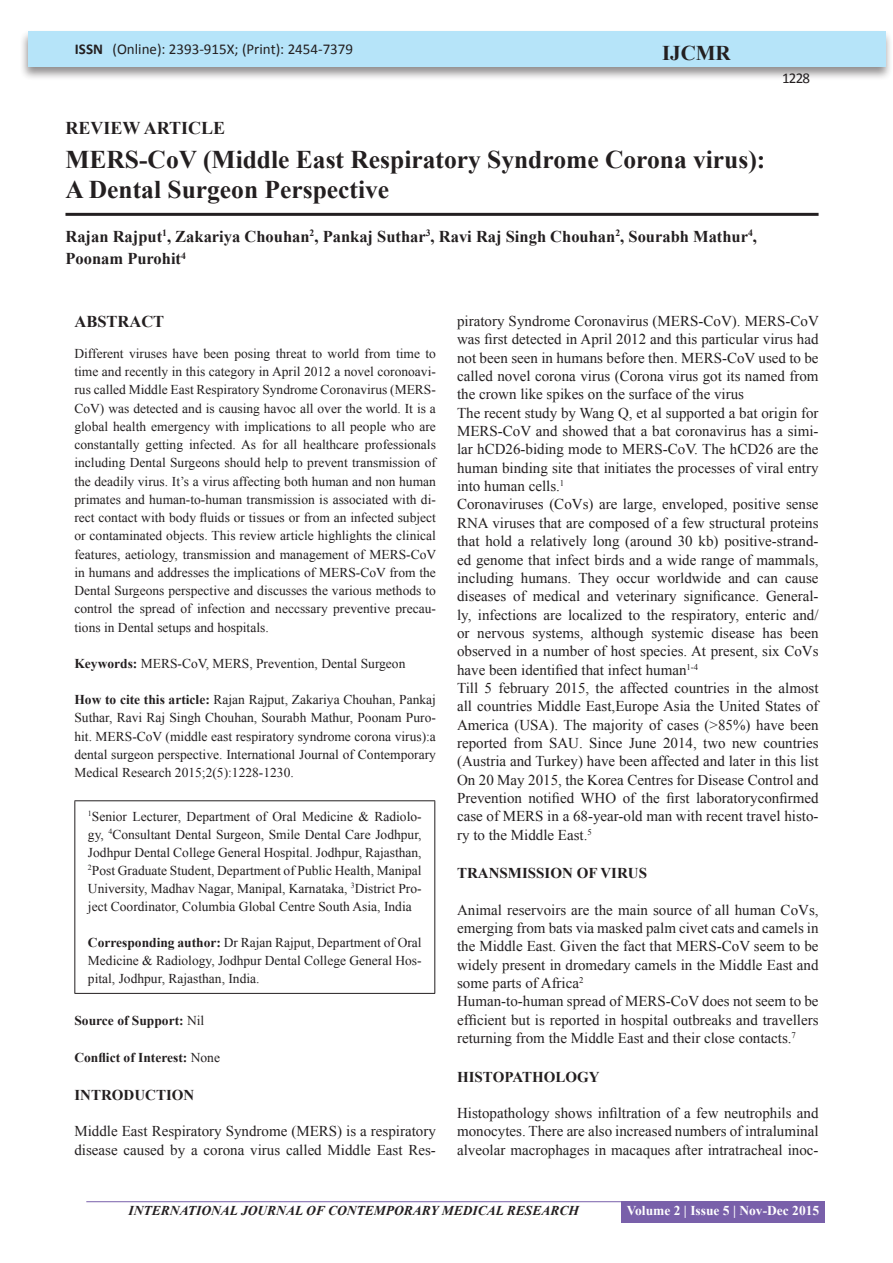
<style>
.page{position:relative;width:893px;height:1263px;background:#fff}
.page>*{position:absolute;margin:0;border:0;box-sizing:border-box;transform-origin:0 0}
.A_Title_New{font:700 25.5px/30px "Times New Roman";color:#231f20}
.t1{font:700 21px "Times New Roman";color:#231f20}
.AT_new{font:700 18px "Times New Roman";color:#231f20}
.AU-New{font:700 16.5px/22.5px "Times New Roman";color:#231f20}
.ABS_new{font:700 16.5px "Times New Roman";color:#231f20}
.ABS_TEXT_New{font:15px/18.3px "Times New Roman";color:#231f20;text-align:justify}
.t2{font:700 15px "Times New Roman";color:#231f20}
.t3{font:15px "Calibri";color:#231f20}
.ABS_TEXT_New-2{font:13.5px/18.3px "Times New Roman";color:#231f20;text-align:justify}
.Affi_New{font:13.5px/18px "Times New Roman";color:#231f20;text-align:justify}
.HTC_new{font:13.5px/18.3px "Times New Roman";color:#231f20;text-align:justify}
.Corresponding{font:13.5px/18px "Times New Roman";color:#231f20;text-align:justify}
.t4{font:italic 700 13.5px "Times New Roman";color:#231f20}
.Keyword_New{font:13.5px "Times New Roman";color:#231f20}
.t5{font:700 13.5px "Times New Roman";color:#fff}
.COI_New{font:700 13.5px "Times New Roman";color:#231f20}
.SOS_New{font:700 13.5px "Times New Roman";color:#231f20}
.s1{font-weight:700}
.s2{font-weight:400}
</style>
<div class="page">
<div style="left:19px;top:29px;width:874px;height:52px;background:#231f20;opacity:.5"></div>
<div style="left:28px;top:31px;width:857px;height:35px;background:#b6e4f9"></div>
<hr style="left:86px;top:1201px;width:586px;height:1px;background:#7960aa">
<div style="left:621px;top:1201px;width:204px;height:22px;background:#7960aa"></div>
<hr style="left:65px;top:213px;width:754px;height:3px;background:#231f20">
<hr style="left:74px;top:800px;width:361px;height:1px;background:#231f20">
<hr style="left:74px;top:801px;width:1px;height:192px;background:#231f20">
<hr style="left:434px;top:801px;width:1px;height:192px;background:#231f20">
<hr style="left:74px;top:993px;width:361px;height:1px;background:#231f20">
<p class="t3" style="left:75px;top:40px;width:280px"><span class="s1">ISSN</span> (Online): 2393-915X; (Print): 2454-7379</p>
<h2 class="t1" style="left:662px;top:39px;width:70px">IJCMR</h2>
<p class="AT_new" style="left:65px;top:115px;width:161px">REVIEW ARTICLE</p>
<p class="A_Title_New" style="left:65px;top:144px;width:701px">MERS-CoV (Middle East Respiratory Syndrome Corona virus):<br>A Dental Surgeon Perspective</p>
<p class="AU-New" style="left:65px;top:225px;width:693px">Rajan Rajput<sup>1</sup>, Zakariya Chouhan<sup>2</sup>, Pankaj Suthar<sup>3</sup>, Ravi Raj Singh Chouhan<sup>2</sup>, Sourabh Mathur<sup>4</sup>,<br>Poonam Purohit<sup>4</sup></p>
<p class="t3" style="left:782px;top:69px;width:30px">1228</p>
<p class="ABS_new" style="left:74px;top:310px;width:91px">ABSTRACT</p>
<p class="ABS_TEXT_New-2" style="left:74px;top:344px;width:363px">Different viruses have been posing threat to world from time to time and recently in this category in April 2012 a novel coronoavi&shy;rus called Middle East Respiratory Syndrome Coronavirus (MERS-CoV) was detected and is causing havoc all over the world. It is a global health emergency with implications to all people who are constantally getting infected. As for all healthcare professionals including Dental Surgeons should help to prevent transmission of the deadily virus. It’s a virus affecting both human and non human primates and human-to-human transmission is associated with di&shy;rect contact with body fluids or tissues or from an infected subject or contaminated objects. This review article highlights the clinical features, aetiology, transmission and management of MERS-CoV in humans and addresses the implications of MERS-CoV from the Dental Surgeons perspective and discusses the various methods to control the spread of infection and neccssary preventive precau&shy;tions in Dental setups and hospitals.</p>
<p class="Keyword_New" style="left:74px;top:654px;width:333px"><span class="s1">Keywords:</span> MERS-CoV, MERS, Prevention, Dental Surgeon</p>
<p class="HTC_new" style="left:74px;top:690px;width:363px"><span class="s1">How to cite this article:</span> Rajan Rajput, Zakariya Chouhan, Pankaj Suthar, Ravi Raj Singh Chouhan, Sourabh Mathur, Poonam Puro&shy;hit. MERS-CoV (middle east respiratory syndrome corona virus):a dental surgeon perspective. International Journal of Contemporary Medical Research 2015;2(5):1228-1230.</p>
<p class="Affi_New" style="left:88px;top:807px;width:335px"><sup>1</sup>Senior Lecturer, Department of Oral Medicine &amp; Radiolo&shy;gy, <sup>4</sup>Consultant Dental Surgeon, Smile Dental Care Jodhpur, Jodhpur Dental College General Hospital. Jodhpur, Rajasthan, <sup>2</sup>Post Graduate Student, Department of Public Health, Manipal University, Madhav Nagar, Manipal, Karnataka, <sup>3</sup>District Pro&shy;ject Coordinator, Columbia Global Centre South Asia, India</p>
<p class="Corresponding" style="left:88px;top:933px;width:335px"><span class="s1">Corresponding author:</span> Dr Rajan Rajput, Department of Oral Medicine &amp; Radiology, Jodhpur Dental College General Hos&shy;pital, Jodhpur, Rajasthan, India.</p>
<p class="SOS_New" style="left:74px;top:1011px;width:131px">Source of Support: <span class="s2">Nil</span></p>
<p class="COI_New" style="left:74px;top:1048px;width:147px">Conflict of Interest: <span class="s2">None</span></p>
<h1 class="t2" style="left:74px;top:1085px;width:122px">INTRODUCTION</h1>
<p class="ABS_TEXT_New" style="left:74px;top:1122px;width:363px">Middle East Respiratory Syndrome (MERS) is a respiratory disease caused by a corona virus called Middle East Res-</p>
<p class="ABS_TEXT_New" style="left:457px;top:312px;width:363px">piratory Syndrome Coronavirus (MERS-CoV). MERS-CoV was first detected in April 2012 and this particular virus had not been seen in humans before then. MERS-CoV used to be called novel corona virus (Corona virus got its named from the crown like spikes on the surface of the virus</p>
<p class="ABS_TEXT_New" style="left:457px;top:403px;width:363px">The recent study by Wang Q, et al supported a bat origin for MERS-CoV and showed that a bat coronavirus has a simi&shy;lar hCD26-biding mode to MERS-CoV. The hCD26 are the human binding site that initiates the processes of viral entry into human cells.<sup>1</sup></p>
<p class="ABS_TEXT_New" style="left:457px;top:495px;width:363px">Coronaviruses (CoVs) are large, enveloped, positive sense RNA viruses that are composed of a few structural proteins that hold a relatively long (around 30 kb) positive-strand&shy;ed genome that infect birds and a wide range of mammals, including humans. They occur worldwide and can cause diseases of medical and veterinary significance. General&shy;ly, infections are localized to the respiratory, enteric and/ or nervous systems, although systemic disease has been observed in a number of host species. At present, six CoVs have been identified that infect human<sup>1-4</sup></p>
<p class="ABS_TEXT_New" style="left:457px;top:678px;width:363px">Till 5 february 2015, the affected countries in the almost all countries Middle East,Europe Asia the United States of America (USA). The majority of cases (&gt;85%) have been reported from SAU. Since June 2014, two new countries (Austria and Turkey) have been affected and later in this list On 20 May 2015, the Korea Centres for Disease Control and Prevention notified WHO of the first laboratoryconfirmed case of MERS in a 68-year-old man with recent travel histo&shy;ry to the Middle East.<sup>5</sup></p>
<h1 class="t2" style="left:457px;top:863px;width:192px">TRANSMISSION OF VIRUS</h1>
<p class="ABS_TEXT_New" style="left:457px;top:900px;width:363px">Animal reservoirs are the main source of all human CoVs, emerging from bats via masked palm civet cats and camels in the Middle East. Given the fact that MERS-CoV seem to be widely present in dromedary camels in the Middle East and some parts of Africa<sup>2</sup></p>
<p class="ABS_TEXT_New" style="left:457px;top:992px;width:363px">Human-to-human spread of MERS-CoV does not seem to be efficient but is reported in hospital outbreaks and travellers returning from the Middle East and their close contacts.<sup>7</sup></p>
<h1 class="t2" style="left:457px;top:1066px;width:144px">HISTOPATHOLOGY</h1>
<p class="ABS_TEXT_New" style="left:457px;top:1103px;width:363px">Histopathology shows infiltration of a few neutrophils and monocytes. There are also increased numbers of intraluminal alveolar macrophages in macaques after intratracheal inoc-</p>
<p class="t4" style="left:129px;top:1201px;width:452px">INTERNATIONAL JOURNAL OF CONTEMPORARY MEDICAL RESEARCH</p>
<p class="t5" style="left:627px;top:1201px;width:194px">Volume 2 | Issue 5 | Nov-Dec 2015</p>
</div>
